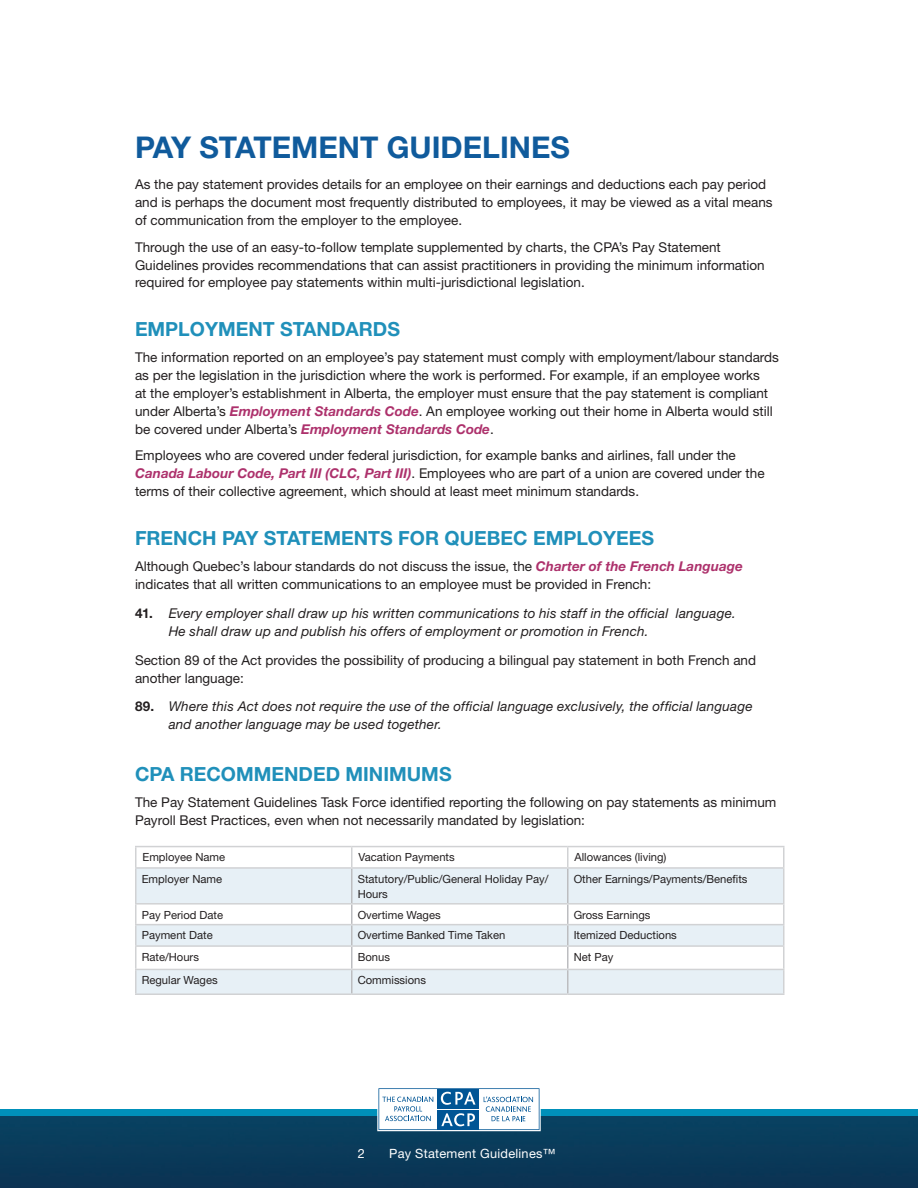
<style>
.page{position:relative;width:918px;height:1188px;background:#fff}
.page>*{position:absolute;margin:0;border:0;box-sizing:border-box;transform-origin:0 0}
.t1{font:700 30px "Helvetica Neue";color:#105b9c}
.t2{font:700 19.5px "Helvetica Neue";color:#2090ba}
.t3{font:13.5px/18px "Helvetica Neue";color:#231f20}
.t4{font:italic 13.5px/18px "Helvetica Neue";letter-spacing:.015em;color:#231f20}
.t5{font:12.75px "Helvetica Neue";letter-spacing:.02em;color:#fff}
.t6{font:11.25px/15px "Helvetica Neue";color:#231f20}
.s1{font-weight:700;font-style:italic;color:#ad316c}
.s2{font-weight:700;font-style:normal}
</style>
<div class="page">
<img style="left:0;top:846px;width:918px;height:342px">
<div style="left:0;top:1109px;width:918px;height:6px;background:#0090ba"></div>
<div style="left:377px;top:1087px;width:164px;height:44px;background:#fff"></div>
<svg style="left:378px;top:1088px;width:162px;height:42px"></svg>
<svg style="left:136px;top:869px;width:647px;height:124px;fill:#e7f0f6"></svg>
<hr style="left:351px;top:869px;width:1px;height:34px;background:#bcbdc0">
<hr style="left:567px;top:869px;width:1px;height:34px;background:#bcbdc0">
<svg style="left:351px;top:905px;width:1px;height:88px"></svg>
<svg style="left:567px;top:905px;width:1px;height:88px"></svg>
<hr style="left:135px;top:869px;width:1px;height:34px;background:#d1d2d4">
<hr style="left:783px;top:869px;width:1px;height:34px;background:#d1d2d4">
<hr style="left:135px;top:903px;width:217px;height:2px;background:#d1d2d4">
<hr style="left:352px;top:903px;width:216px;height:2px;background:#d1d2d4">
<hr style="left:568px;top:903px;width:216px;height:2px;background:#d1d2d4">
<hr style="left:135px;top:924px;width:217px;height:1px;background:#d1d2d4">
<hr style="left:352px;top:924px;width:216px;height:1px;background:#d1d2d4">
<hr style="left:568px;top:924px;width:216px;height:1px;background:#d1d2d4">
<hr style="left:135px;top:945px;width:217px;height:2px;background:#d1d2d4">
<hr style="left:352px;top:945px;width:216px;height:2px;background:#d1d2d4">
<hr style="left:568px;top:945px;width:216px;height:2px;background:#d1d2d4">
<hr style="left:135px;top:969px;width:217px;height:1px;background:#d1d2d4">
<svg style="left:135px;top:905px;width:1px;height:88px"></svg>
<hr style="left:352px;top:969px;width:216px;height:1px;background:#d1d2d4">
<hr style="left:568px;top:969px;width:216px;height:1px;background:#d1d2d4">
<svg style="left:783px;top:905px;width:1px;height:88px"></svg>
<hr style="left:135px;top:993px;width:217px;height:2px;background:#d1d2d4">
<hr style="left:352px;top:993px;width:216px;height:2px;background:#d1d2d4">
<hr style="left:568px;top:993px;width:216px;height:2px;background:#d1d2d4">
<hr style="left:135px;top:846px;width:217px;height:1px;background:#d1d2d4">
<hr style="left:352px;top:846px;width:216px;height:1px;background:#d1d2d4">
<hr style="left:568px;top:846px;width:216px;height:1px;background:#d1d2d4">
<svg style="left:135px;top:847px;width:649px;height:20px"></svg>
<hr style="left:135px;top:867px;width:217px;height:2px;background:#d1d2d4">
<hr style="left:352px;top:867px;width:216px;height:2px;background:#d1d2d4">
<hr style="left:568px;top:867px;width:216px;height:2px;background:#d1d2d4">
<h1 class="t1" style="left:135px;top:129px;width:437px">PAY STATEMENT GUIDELINES</h1>
<p class="t3" style="left:135px;top:175px;width:639px">As the pay statement provides details for an employee on their earnings and deductions each pay period and is perhaps the document most frequently distributed to employees, it may be viewed as a vital means of communication from the employer to the employee.</p>
<p class="t3" style="left:135px;top:238px;width:631px">Through the use of an easy-to-follow template supplemented by charts, the CPA’s Pay Statement<br>Guidelines provides recommendations that can assist practitioners in providing the minimum information required for employee pay statements within multi-jurisdictional legislation.</p>
<h2 class="t2" style="left:135px;top:317px;width:267px">EMPLOYMENT STANDARDS</h2>
<p class="t3" style="left:135px;top:348px;width:645px">The information reported on an employee’s pay statement must comply with employment/labour standards as per the legislation in the jurisdiction where the work is performed. For example, if an employee works<br>at the employer’s establishment in Alberta, the employer must ensure that the pay statement is compliant under Alberta’s <span class="s1">Employment Standards Code</span>. An employee working out their home in Alberta would still be covered under Alberta’s <span class="s1">Employment Standards Code</span>.</p>
<p class="t3" style="left:135px;top:446px;width:631px">Employees who are covered under federal jurisdiction, for example banks and airlines, fall under the<br><span class="s1">Canada Labour Code, Part III (CLC, Part III)</span>. Employees who are part of a union are covered under the terms of their collective agreement, which should at least meet minimum standards.</p>
<h2 class="t2" style="left:135px;top:526px;width:521px">FRENCH PAY STATEMENTS FOR QUEBEC EMPLOYEES</h2>
<p class="t3" style="left:135px;top:557px;width:609px">Although Quebec’s labour standards do not discuss the issue, the <span class="s1">Charter of the French Language </span>indicates that all written communications to an employee must be provided in French:</p>
<p class="t4" style="left:169px;top:604px;width:569px;text-indent:-34px"><span class="s2">41.</span> Every employer shall draw up his written communications to his staff in the official language.<br>He shall draw up and publish his offers of employment or promotion in French.</p>
<p class="t3" style="left:135px;top:651px;width:623px">Section 89 of the Act provides the possibility of producing a bilingual pay statement in both French and another language:</p>
<p class="t4" style="left:169px;top:697px;width:585px;text-indent:-34px"><span class="s2">89.</span> Where this Act does not require the use of the official language exclusively, the official language and another language may be used together.</p>
<h2 class="t2" style="left:135px;top:762px;width:318px">CPA RECOMMENDED MINIMUMS</h2>
<p class="t3" style="left:135px;top:793px;width:643px">The Pay Statement Guidelines Task Force identified reporting the following on pay statements as minimum<br>Payroll Best Practices, even when not necessarily mandated by legislation:</p>
<p class="t6" style="left:142px;top:850px;width:84px">Employee Name</p>
<p class="t6" style="left:358px;top:850px;width:98px">Vacation Payments</p>
<p class="t6" style="left:574px;top:850px;width:94px">Allowances (living)</p>
<p class="t6" style="left:142px;top:871px;width:82px">Employer Name</p>
<p class="t6" style="left:358px;top:871px;width:192px">Statutory/Public/General Holiday Pay/<br>Hours</p>
<p class="t6" style="left:574px;top:871px;width:175px">Other Earnings/Payments/Benefits</p>
<p class="t6" style="left:142px;top:907px;width:83px">Pay Period Date</p>
<p class="t6" style="left:358px;top:907px;width:84px">Overtime Wages</p>
<p class="t6" style="left:574px;top:907px;width:78px">Gross Earnings</p>
<p class="t6" style="left:142px;top:928px;width:73px">Payment Date</p>
<p class="t6" style="left:358px;top:928px;width:149px">Overtime Banked Time Taken</p>
<p class="t6" style="left:574px;top:928px;width:105px">Itemized Deductions</p>
<p class="t6" style="left:142px;top:949px;width:59px">Rate/Hours</p>
<p class="t6" style="left:358px;top:949px;width:34px">Bonus</p>
<p class="t6" style="left:574px;top:949px;width:41px">Net Pay</p>
<p class="t6" style="left:142px;top:973px;width:78px">Regular Wages</p>
<p class="t6" style="left:358px;top:973px;width:70px">Commissions</p>
<p class="t5" style="left:358px;top:1146px;width:9px">2</p>
<p class="t5" style="left:389px;top:1146px;width:168px">Pay Statement Guidelines™</p>
</div>
